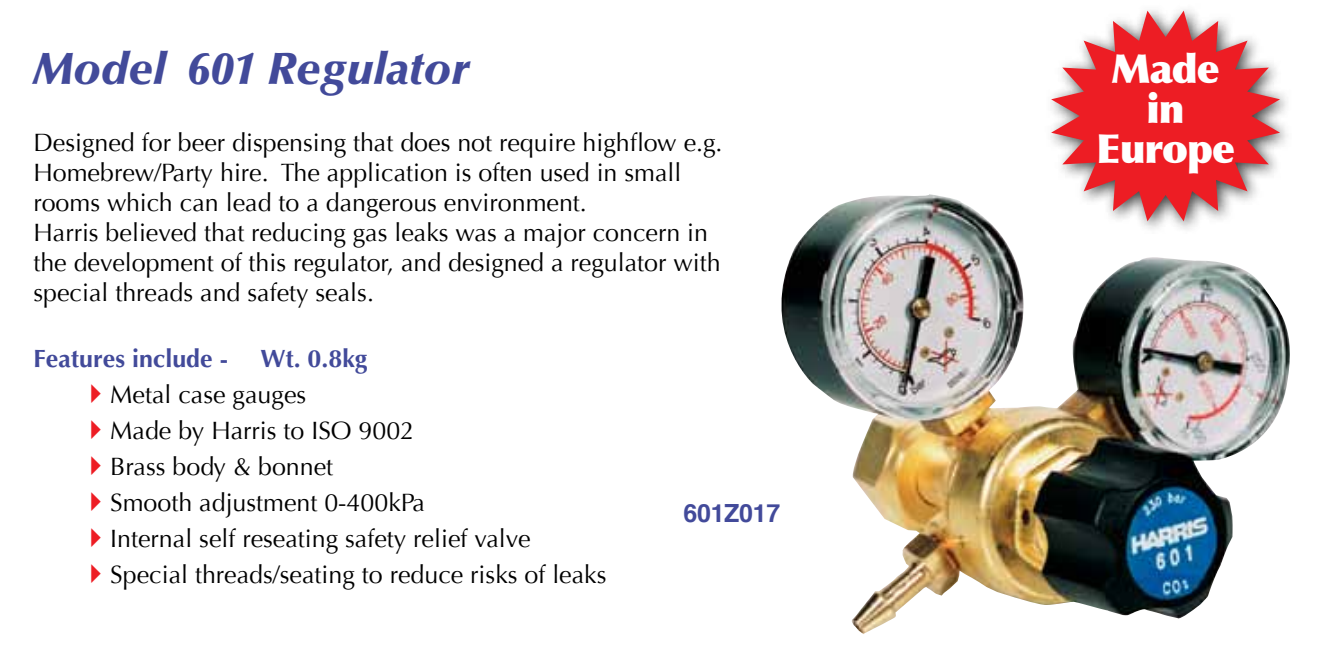
<style>
.page{position:relative;width:1335px;height:645px;background:#fff}
.page>*{position:absolute;margin:0;border:0;box-sizing:border-box;transform-origin:0 0}
.t1{font:italic 900 45px "Optima";color:#424a9a}
.t2{font:900 40px/40px "Optima";letter-spacing:-.025em;color:#fff;text-align:center}
.t3{font:25px/30px "Optima";color:#000}
.t4{font:700 25px "Optima";color:#424a9a}
.t5{font:700 25px "Helvetica";letter-spacing:-.015em;color:#424a9a}
.s1{color:#ed1d24}
</style>
<div class="page">
<img style="left:781px;top:194px;width:509px;height:440px">
<div style="left:1040px;top:0;width:251px;height:233px;background:#fff"></div>
<svg style="left:1051px;top:11px;width:228px;height:210px;fill:#ed1d24"></svg>
<h1 class="t1" style="left:34px;top:42px;width:437px">Model 601 Regulator</h1>
<p class="t3" style="left:33px;top:127px;width:690px">Designed for beer dispensing that does not require highflow e.g.<br>Homebrew/Party hire. The application is often used in small rooms which can lead to a dangerous environment.<br>Harris believed that reducing gas leaks was a major concern in the development of this regulator, and designed a regulator with special threads and safety seals.</p>
<p class="t4" style="left:33px;top:343px;width:196px">Features include -</p>
<p class="t4" style="left:260px;top:343px;width:108px">Wt. 0.8kg</p>
<p class="t3" style="left:80px;top:379px;width:227px"><span class="s1">✔</span>Metal case gauges</p>
<p class="t3" style="left:80px;top:415px;width:335px"><span class="s1">✔</span>Made by Harris to ISO 9002</p>
<p class="t3" style="left:80px;top:451px;width:254px"><span class="s1">✔</span>Brass body &amp; bonnet</p>
<p class="t3" style="left:80px;top:487px;width:346px"><span class="s1">✔</span>Smooth adjustment 0-400kPa</p>
<p class="t3" style="left:80px;top:523px;width:452px"><span class="s1">✔</span>Internal self reseating safety relief valve</p>
<p class="t3" style="left:80px;top:559px;width:528px"><span class="s1">✔</span>Special threads/seating to reduce risks of leaks</p>
<p class="t5" style="left:683px;top:492px;width:98px">601Z017</p>
<h2 class="t2" style="left:1096px;top:48px;width:140px">Made in<br>Europe</h2>
</div>
